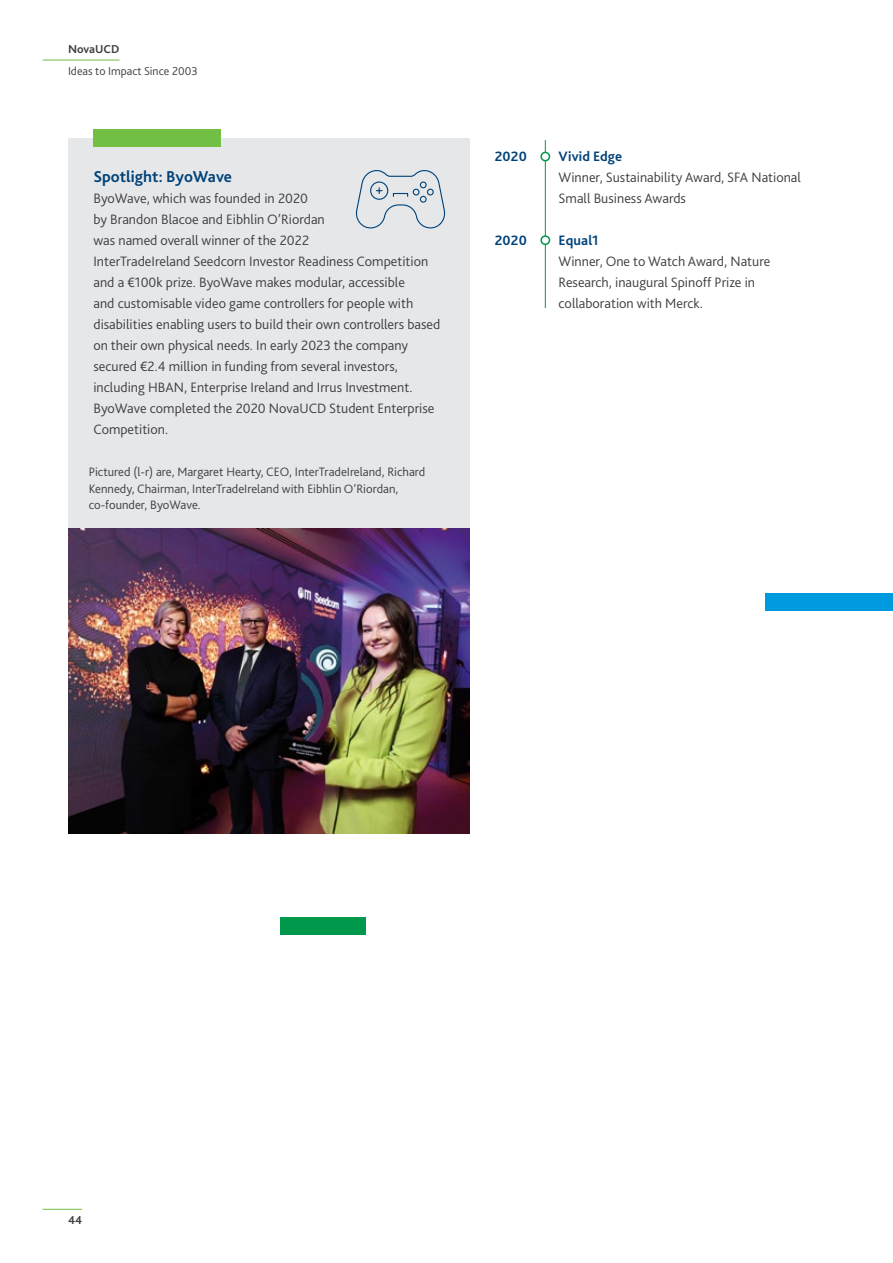
<style>
.page{position:relative;width:893px;height:1263px;background:#fff}
.page>*{position:absolute;margin:0;border:0;box-sizing:border-box;transform-origin:0 0}
.Nova_H3{font:700 16.5px "Bliss 2";color:#004279}
.Nova_Body{font:300 14.25px/21px "Bliss 2";color:#3e3e3f}
.Nova_Body-2{font:700 14.25px "Bliss 2";letter-spacing:.01em;color:#004279}
.Nova_Caption{font:300 12.75px/16.5px "Bliss 2";color:#3e3e3f}
.t1{font:300 12px "Bliss 2";color:#3e3e3f}
.t2{font:700 12px "Bliss 2";color:#3e3e3f}
</style>
<div class="page">
<hr style="left:43px;top:60px;width:76px;height:1px;background:#71bf44">
<hr style="left:43px;top:1209px;width:39px;height:1px;background:#71bf44">
<hr style="left:545px;top:140px;width:1px;height:168px;background:#00984a">
<div style="left:541px;top:236px;width:8px;height:8px;background:#fff;border-radius:50%"></div>
<div style="left:540px;top:235px;width:10px;height:10px;border:2px solid #00984a;border-radius:50%"></div>
<div style="left:541px;top:152px;width:8px;height:9px;background:#fff;border-radius:50%"></div>
<div style="left:540px;top:152px;width:10px;height:9px;border:2px solid #00984a;border-radius:50%"></div>
<div style="left:68px;top:138px;width:401px;height:674px;background:#e6e7e9"></div>
<div style="left:93px;top:130px;width:128px;height:17px;background:#71bf44"></div>
<img style="left:68px;top:529px;width:401px;height:304px">
<svg style="left:355px;top:170px;width:91px;height:59px"></svg>
<div style="left:281px;top:917px;width:85px;height:17px;background:#00984a"></div>
<div style="left:765px;top:594px;width:128px;height:17px;background:#009bde"></div>
<p class="t2" style="left:68px;top:42px;width:53px">NovaUCD</p>
<p class="t1" style="left:68px;top:63px;width:131px">Ideas to Impact Since 2003</p>
<p class="Nova_H3" style="left:93px;top:166px;width:140px">Spotlight: ByoWave</p>
<p class="Nova_Body" style="left:93px;top:187px;width:348px">ByoWave, which was founded in 2020<br>by Brandon Blacoe and Eibhlin O’Riordan<br>was named overall winner of the 2022<br>InterTradeIreland Seedcorn Investor Readiness Competition and a €100k prize. ByoWave makes modular, accessible<br>and customisable video game controllers for people with disabilities enabling users to build their own controllers based on their own physical needs. In early 2023 the company secured €2.4 million in funding from several investors, including HBAN, Enterprise Ireland and Irrus Investment.<br>ByoWave completed the 2020 NovaUCD Student Enterprise Competition.</p>
<p class="Nova_Caption" style="left:89px;top:463px;width:338px">Pictured (l-r) are, Margaret Hearty, CEO, InterTradeIreland, Richard<br>Kennedy, Chairman, InterTradeIreland with Eibhlin O’Riordan, co-founder, ByoWave.</p>
<p class="Nova_Body-2" style="left:495px;top:147px;width:34px">2020</p>
<p class="Nova_Body-2" style="left:559px;top:147px;width:65px">Vivid Edge</p>
<p class="Nova_Body" style="left:559px;top:166px;width:244px">Winner, Sustainability Award, SFA National<br>Small Business Awards</p>
<p class="Nova_Body-2" style="left:495px;top:231px;width:34px">2020</p>
<p class="Nova_Body-2" style="left:559px;top:231px;width:41px">Equal1</p>
<p class="Nova_Body" style="left:559px;top:250px;width:213px">Winner, One to Watch Award, Nature<br>Research, inaugural Spinoff Prize in collaboration with Merck.</p>
<p class="t2" style="left:68px;top:1212px;width:16px">44</p>
</div>
